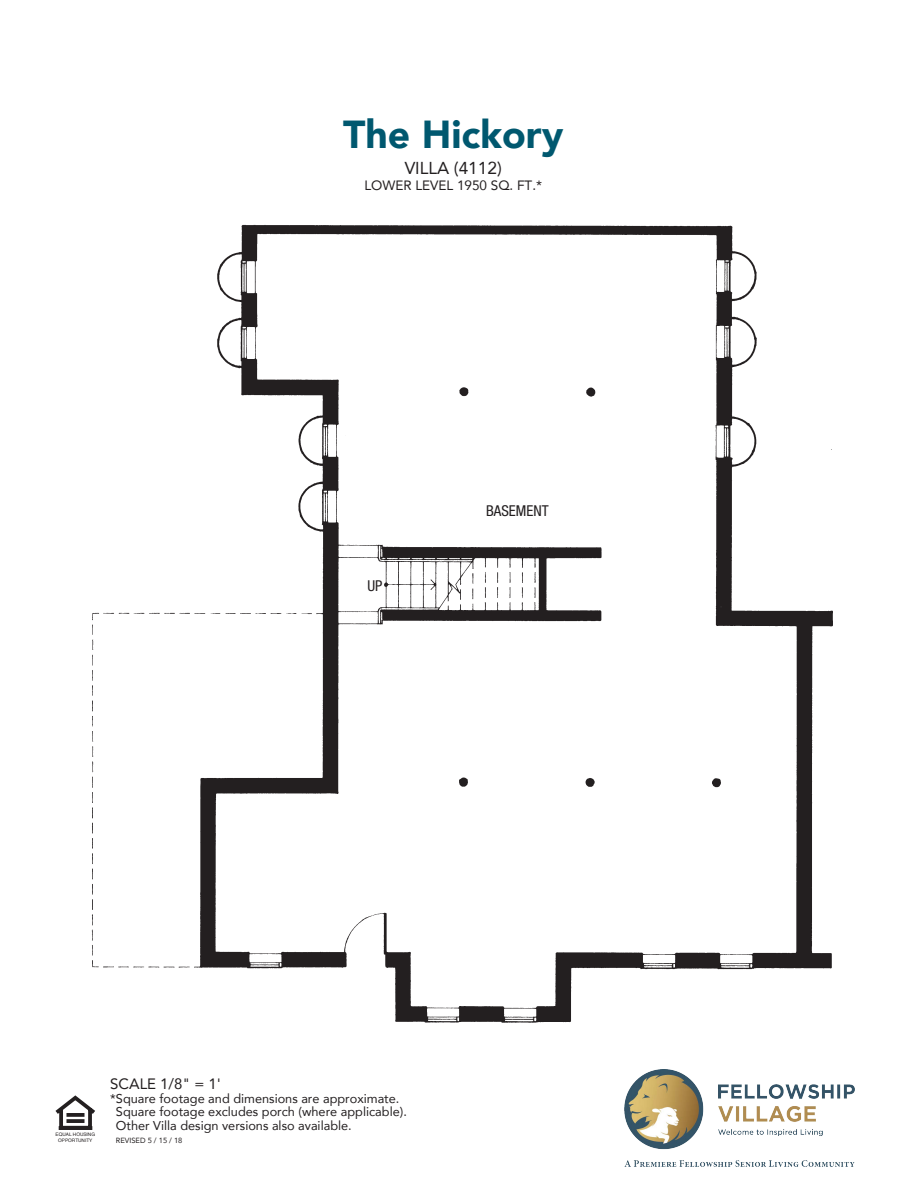
<style>
.page{position:relative;width:918px;height:1188px;background:#fff}
.page>*{position:absolute;margin:0;border:0;box-sizing:border-box;transform-origin:0 0}
.t1{font:900 39px "Avenir";color:#00586f}
.t2{font:17.25px "Avenir";color:#231f20}
.t3{font:15px "Avenir";color:#231f20}
.t4{font:condensed 15px "Helvetica Neue";color:#231f20}
.t5{font:13.5px "Avenir";color:#231f20}
.t6{font:12.75px/13.5px "Avenir";color:#231f20}
.t7{font:7.5px "Avenir";color:#231f20}
.t8{font:4.8px/5.7px "Helvetica";color:#231f20;text-align:center}
</style>
<div class="page">
<img style="left:91px;top:224px;width:742px;height:799px">
<div style="left:487px;top:499px;width:60px;height:20px;background:#fff"></div>
<div style="left:363px;top:575px;width:20px;height:20px;background:#fff"></div>
<svg style="left:55px;top:1095px;width:40px;height:35px"></svg>
<img style="left:624px;top:1070px;width:230px;height:96px">
<h1 class="t1" style="left:343px;top:101px;width:222px">The Hickory</h1>
<h2 class="t2" style="left:405px;top:154px;width:99px">VILLA (4112)</h2>
<p class="t5" style="left:365px;top:174px;width:179px">LOWER LEVEL 1950 SQ. FT.*</p>
<p class="t4" style="left:367px;top:577px;width:17px">UP</p>
<p class="t4" style="left:486px;top:502px;width:64px">BASEMENT</p>
<p class="t8" style="left:56px;top:1132px;width:41px">EQUAL HOUSING<br>OPPORTUNITY</p>
<p class="t3" style="left:110px;top:1072px;width:112px">SCALE 1/8" = 1'</p>
<p class="t6" style="left:116px;top:1091px;width:293px;text-indent:-6px">*Square footage and dimensions are approximate.<br>Square footage excludes porch (where applicable).<br>Other Villa design versions also available.</p>
<p class="t7" style="left:116px;top:1135px;width:68px">REVISED 5 / 15 / 18</p>
</div>
